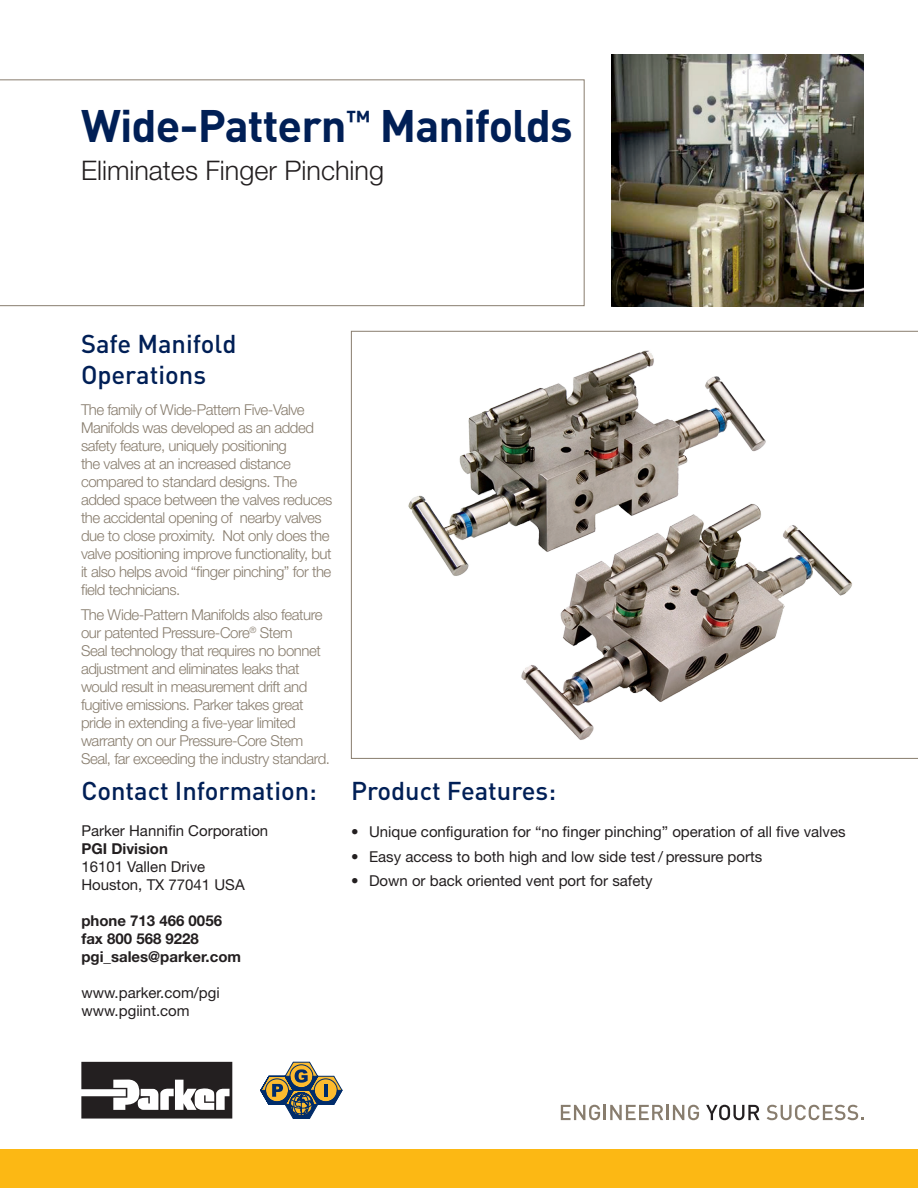
<style>
.page{position:relative;width:918px;height:1188px;background:#fff}
.page>*{position:absolute;margin:0;border:0;box-sizing:border-box;transform-origin:0 0}
.Bulletin_Title{font:700 45px "DINOT";letter-spacing:-.02em;color:#001f56}
.Bulletin_Title_-_Sub{font:300 27px "Helvetica Neue LT Std";color:#231f20}
.Subhead_17pt_Dinot_M{font:500 25.5px/30.6px "DINOT";color:#001f56}
.Body_Text_-_10pt_Gra{font:300 15px/18px "Helvetica Neue LT Std";letter-spacing:-.03em;color:#887d6e}
.Bullets_-_10pt_Helv{font:15px "Helvetica Neue LT Std";color:#231f20}
.t1{font:700 15px "Helvetica Neue LT Std";color:#231f20}
</style>
<div class="page">
<div style="left:0;top:1150px;width:918px;height:38px;background:#fcb814"></div>
<svg style="left:561px;top:1105px;width:102px;height:15px"></svg>
<hr style="left:666px;top:1105px;width:3px;height:15px;background:#887d6e">
<svg style="left:673px;top:1105px;width:26px;height:15px"></svg>
<svg style="left:706px;top:1105px;width:54px;height:15px"></svg>
<svg style="left:767px;top:1105px;width:97px;height:15px"></svg>
<svg style="left:0;top:79px;width:585px;height:227px"></svg>
<svg style="left:351px;top:331px;width:567px;height:428px"></svg>
<svg style="left:81px;top:1062px;width:151px;height:57px"></svg>
<svg style="left:260px;top:1062px;width:82px;height:57px"></svg>
<hr style="left:324px;top:1084px;width:4px;height:13px;background:#002c6b">
<img style="left:611px;top:54px;width:253px;height:252px">
<img style="left:399px;top:336px;width:462px;height:418px">
<p class="Bulletin_Title" style="left:81px;top:95px;width:493px">Wide-Pattern<sup>™</sup> Manifolds</p>
<p class="Bulletin_Title_-_Sub" style="left:81px;top:154px;width:305px">Eliminates Finger Pinching</p>
<p class="Subhead_17pt_Dinot_M" style="left:81px;top:328px;width:157px">Safe Manifold<br>Operations</p>
<p class="Body_Text_-_10pt_Gra" style="left:81px;top:401px;width:253px">The family of Wide-Pattern Five-Valve Manifolds was developed as an added safety feature, uniquely positioning<br>the valves at an increased distance compared to standard designs. The added space between the valves reduces the accidental opening of nearby valves due to close proximity. Not only does the valve positioning improve functionality, but it also helps avoid “finger pinching” for the field technicians.</p>
<p class="Body_Text_-_10pt_Gra" style="left:81px;top:606px;width:251px">The Wide-Pattern Manifolds also feature our patented Pressure-Core<sup>®</sup> Stem<br>Seal technology that requires no bonnet adjustment and eliminates leaks that would result in measurement drift and fugitive emissions. Parker takes great pride in extending a five-year limited warranty on our Pressure-Core Stem Seal, far exceeding the industry standard.</p>
<p class="Subhead_17pt_Dinot_M" style="left:81px;top:775px;width:237px">Contact Information:</p>
<p class="Bullets_-_10pt_Helv" style="left:81px;top:822px;width:188px">Parker Hannifin Corporation</p>
<p class="t1" style="left:81px;top:839px;width:88px">PGI Division</p>
<p class="Bullets_-_10pt_Helv" style="left:81px;top:858px;width:125px">16101 Vallen Drive</p>
<p class="Bullets_-_10pt_Helv" style="left:81px;top:876px;width:165px">Houston, TX 77041 USA</p>
<p class="t1" style="left:81px;top:911px;width:142px">phone 713 466 0056</p>
<p class="t1" style="left:81px;top:929px;width:119px">fax 800 568 9228</p>
<p class="t1" style="left:81px;top:947px;width:161px">pgi_sales@parker.com</p>
<p class="Bullets_-_10pt_Helv" style="left:81px;top:984px;width:140px">www.parker.com/pgi</p>
<p class="Bullets_-_10pt_Helv" style="left:81px;top:1002px;width:110px">www.pgiint.com</p>
<p class="Subhead_17pt_Dinot_M" style="left:351px;top:774px;width:207px">Product Features:</p>
<p class="Bullets_-_10pt_Helv" style="left:351px;top:823px;width:496px">• Unique configuration for “no finger pinching” operation of all five valves</p>
<p class="Bullets_-_10pt_Helv" style="left:351px;top:847px;width:413px">• Easy access to both high and low side test / pressure ports</p>
<p class="Bullets_-_10pt_Helv" style="left:351px;top:872px;width:303px">• Down or back oriented vent port for safety</p>
</div>
